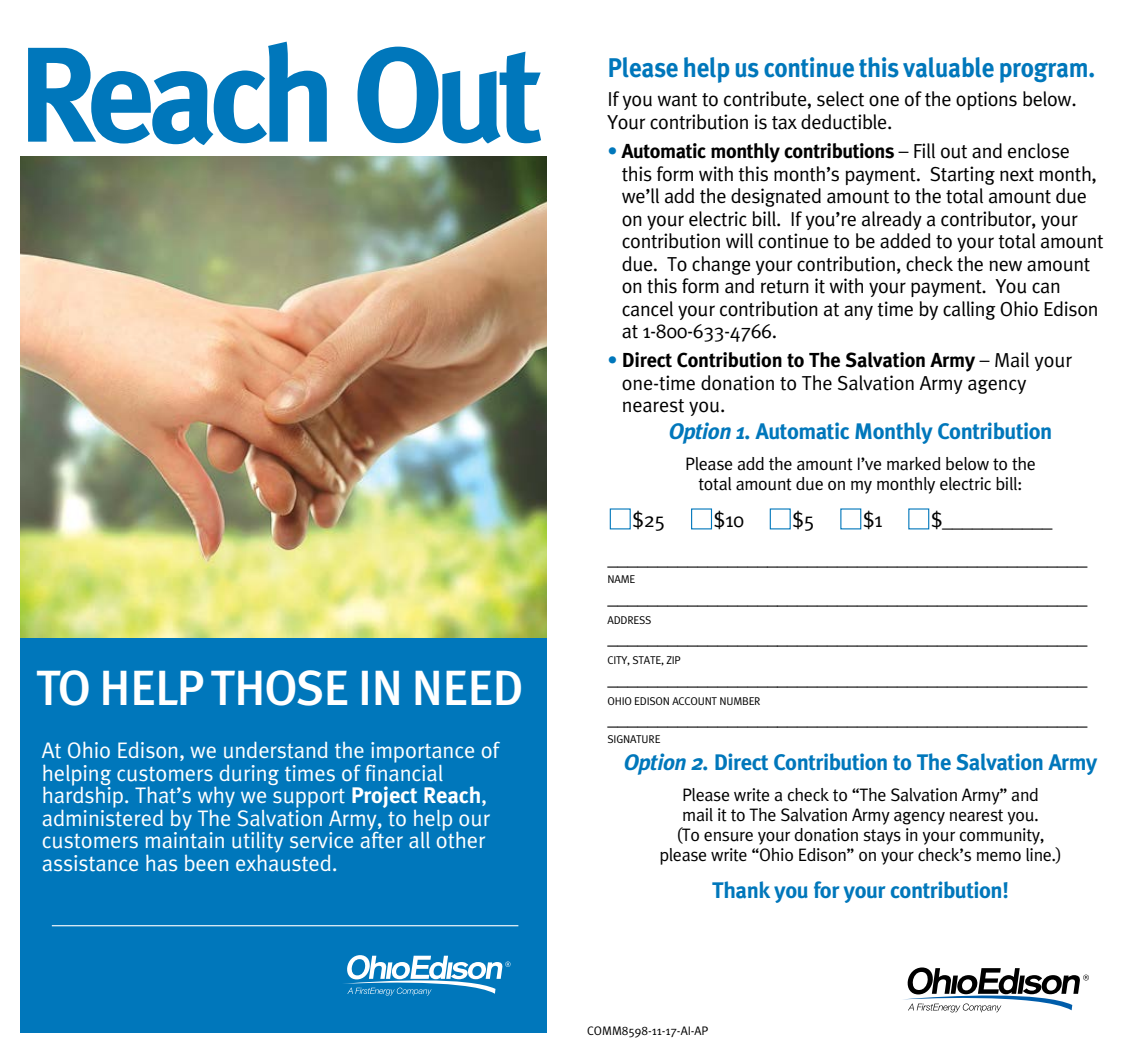
<style>
.page{position:relative;width:1134px;height:1053px;background:#fff}
.page>*{position:absolute;margin:0;border:0;box-sizing:border-box;transform-origin:0 0}
.t1{font:700 135px "Meta Plus";letter-spacing:-.06em;color:#07b}
.t2{font:500 49.5px "Meta Plus";letter-spacing:-.025em;color:#fff}
.t3{font:700 27px "Meta Plus";letter-spacing:-.01em;color:#07b;scale:.93 1}
.t4{font:22.5px/22.5px "Meta Plus Normal";letter-spacing:-.01em;color:#fff}
.t5{font:700 22.5px "Meta Plus";letter-spacing:-.02em;color:#07b}
.t6{font:20.7px/38.2px "Meta Plus Normal";color:#000}
.t7{font:20.25px/22.5px "Meta Plus Normal";letter-spacing:-.02em;color:#000}
.t8{font:700 20.25px "Meta Plus";letter-spacing:-.01em;color:#000}
.t9{font:18px/20.2px "Meta Plus Normal";letter-spacing:-.02em;color:#000;text-align:center}
.t10{font:12.38px "Meta Plus Normal";letter-spacing:-.005em;color:#000}
.t11{font:11.25px "Meta Plus Normal";letter-spacing:-.02em;color:#000}
.s1{font-family:"Meta Plus";font-weight:700}
.s2{font-family:"Meta Plus Normal";font-weight:400;color:#07b}
.s3{font-family:"Meta Plus Normal";font-weight:400}
.s4{font-style:italic}
</style>
<div class="page">
<div style="left:20px;top:577px;width:527px;height:456px;background:#07b"></div>
<img style="left:20px;top:156px;width:527px;height:481px">
<svg style="left:343px;top:955px;width:168px;height:41px"></svg>
<hr style="left:52px;top:925px;width:466px;height:1px;background:#fff">
<div style="left:691px;top:508px;width:21px;height:21px;border:1px solid #07b"></div>
<svg style="left:903px;top:967px;width:186px;height:45px"></svg>
<h1 class="t1" style="left:17px;top:17px;width:528px">Reach Out</h1>
<h2 class="t2" style="left:36px;top:659px;width:489px">TO HELP THOSE IN NEED</h2>
<p class="t4" style="left:42px;top:739px;width:459px">At Ohio Edison, we understand the importance of helping customers during times of financial hardship. That’s why we support <span class="s1">Project Reach</span>, administered by The Salvation Army, to help our customers maintain utility service after all other assistance has been exhausted.</p>
<h3 class="t3" style="left:608px;top:52px;width:526px">Please help us continue this valuable program.</h3>
<p class="t7" style="left:608px;top:88px;width:471px">If you want to contribute, select one of the options below.<br>Your contribution is tax deductible.</p>
<p class="t8" style="left:608px;top:139px;width:464px"><span class="s2">•</span> Automatic monthly contributions <span class="s3">– Fill out and enclose</span></p>
<p class="t7" style="left:622px;top:162px;width:483px">this form with this month’s payment. Starting next month, we’ll add the designated amount to the total amount due on your electric bill. If you’re already a contributor, your contribution will continue to be added to your total amount due. To change your contribution, check the new amount on this form and return it with your payment. You can cancel your contribution at any time by calling Ohio Edison at 1-800-633-4766.</p>
<p class="t8" style="left:608px;top:349px;width:466px"><span class="s2">•</span> Direct Contribution to The Salvation Army <span class="s3">– Mail your</span></p>
<p class="t7" style="left:622px;top:371px;width:406px">one-time donation to The Salvation Army agency nearest you.</p>
<p class="t5" style="left:669px;top:419px;width:385px"><span class="s4">Option 1.</span> Automatic Monthly Contribution</p>
<p class="t9" style="left:685px;top:453px;width:352px">Please add the amount I’ve marked below to the total amount due on my monthly electric bill:</p>
<p class="t6" style="left:633px;top:501px;width:34px">$25</p>
<p class="t6" style="left:714px;top:501px;width:32px">$10</p>
<p class="t6" style="left:793px;top:501px;width:24px">$5</p>
<p class="t6" style="left:863px;top:501px;width:21px">$1</p>
<p class="t6" style="left:607px;top:501px;width:481px;text-indent:324px">$___________ ________________________________________________</p>
<p class="t11" style="left:608px;top:573px;width:29px">NAME</p>
<p class="t6" style="left:608px;top:577px;width:481px">________________________________________________</p>
<p class="t11" style="left:608px;top:614px;width:46px">ADDRESS</p>
<p class="t6" style="left:608px;top:618px;width:481px">________________________________________________</p>
<p class="t11" style="left:608px;top:654px;width:75px">CITY, STATE, ZIP</p>
<p class="t6" style="left:608px;top:658px;width:481px">________________________________________________</p>
<p class="t11" style="left:608px;top:695px;width:155px">OHIO EDISON ACCOUNT NUMBER</p>
<p class="t6" style="left:608px;top:699px;width:481px">________________________________________________</p>
<p class="t11" style="left:608px;top:733px;width:54px">SIGNATURE</p>
<p class="t5" style="left:624px;top:749px;width:475px"><span class="s4">Option 2.</span> Direct Contribution to The Salvation Army</p>
<p class="t9" style="left:659px;top:784px;width:404px">Please write a check to “The Salvation Army” and<br>mail it to The Salvation Army agency nearest you.<br>(To ensure your donation stays in your community, please write “Ohio Edison” on your check’s memo line.)</p>
<p class="t5" style="left:712px;top:878px;width:298px">Thank you for your contribution!</p>
<p class="t10" style="left:587px;top:1023px;width:123px">COMM8598-11-17-AI-AP</p>
</div>
